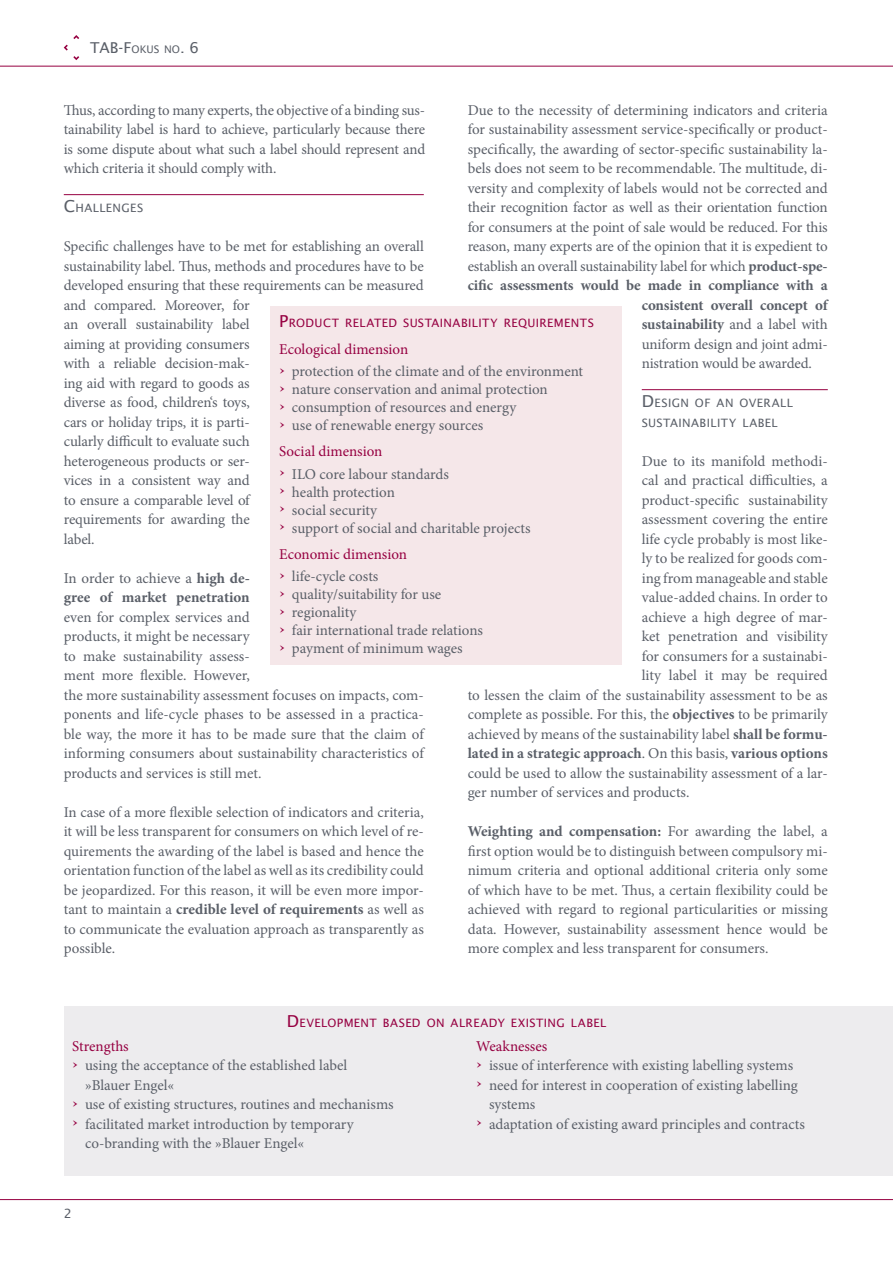
<style>
.page{position:relative;width:893px;height:1263px;background:#fff}
.page>*{position:absolute;margin:0;border:0;box-sizing:border-box;transform-origin:0 0}
.t1{font:15px/19.5px "Minion Pro";letter-spacing:-.005em;color:#5a5f68}
.t2{font:700 15px/19.5px "Minion Pro";letter-spacing:-.01em;color:#5a5f68}
.t3{font:15px/22.2px "Minion Pro";color:#960041}
.t4{font:15px "Lucida Sans";color:#5a5f68}
.t5{font:12.75px "Lucida Sans";color:#5a5f68}
.t6{font:11.55px "Lucida Sans";letter-spacing:.035em;color:#960041}
.t7{font:11.55px/19.8px "Lucida Sans";letter-spacing:.035em;color:#5a5f68}
.s1{font-size:10.5px}
.s2{font-size:16.5px}
.s3{font-weight:400}
.s4{font-weight:700}
.s5{color:#960041}
.s6{font-size:13.5px;color:#960041}
.s7{font-size:13.5px}
.s8{color:#5a5f68}
</style>
<div class="page">
<div style="left:64px;top:1006px;width:829px;height:170px;background:#edecee"></div>
<hr style="left:0;top:66px;width:893px;height:1px;background:#960041">
<svg style="left:64px;top:45px;width:15px;height:15px"></svg>
<svg style="left:73px;top:35px;width:6px;height:4px"></svg>
<hr style="left:0;top:1199px;width:893px;height:1px;background:#960041">
<hr style="left:642px;top:389px;width:186px;height:1px;background:#960041">
<hr style="left:64px;top:194px;width:360px;height:1px;background:#960041">
<div style="left:271px;top:306px;width:351px;height:358px;background:#f5e7e9"></div>
<p class="t4" style="left:90px;top:40px;width:110px">TAB-F<span class="s1">OKUS NO</span>. 6</p>
<p class="t1" style="left:64px;top:100px;width:363px;text-align:justify">Thus, according to many experts, the objective of a binding sus&shy;tainability label is hard to achieve, particularly because there is some dispute about what such a label should represent and which criteria it should comply with.</p>
<p class="t7" style="left:64px;top:198px;width:81px"><span class="s2">C</span>HALLENGES</p>
<p class="t1" style="left:64px;top:237px;width:361px">Specific challenges have to be met for establishing an overall sustainability label. Thus, methods and procedures have to be developed ensuring that these requirements can be measured and compared. Moreover, for<br>an overall sustainability label<br>aiming at providing consumers<br>with a reliable decision-mak-<br>ing aid with regard to goods as<br>diverse as food, children‘s toys,<br>cars or holiday trips, it is parti-<br>cularly difficult to evaluate such<br>heterogeneous products or ser-<br>vices in a consistent way and<br>to ensure a comparable level of<br>requirements for awarding the<br>label.</p>
<p class="t2" style="left:64px;top:568px;width:187px"><span class="s3">In order to achieve a</span> high de&shy;gree of market penetration</p>
<p class="t1" style="left:64px;top:607px;width:362px">even for complex services and<br>products, it might be necessary<br>to make sustainability assess-<br>ment more flexible. However,<br>the more sustainability assessment focuses on impacts, com&shy;ponents and life-cycle phases to be assessed in a practica&shy;ble way, the more it has to be made sure that the claim of informing consumers about sustainability characteristics of products and services is still met.</p>
<p class="t1" style="left:64px;top:802px;width:362px;text-align:justify">In case of a more flexible selection of indicators and criteria, it will be less transparent for consumers on which level of re&shy;quirements the awarding of the label is based and hence the orientation function of the label as well as its credibility could be jeopardized. For this reason, it will be even more impor&shy;tant to maintain a <span class="s4">credible level of requirements</span> as well as to communicate the evaluation approach as transparently as possible.</p>
<p class="t1" style="left:468px;top:100px;width:362px">Due to the necessity of determining indicators and criteria</p>
<p class="t1" style="left:468px;top:120px;width:361px">for sustainability assessment service-specifically or product-</p>
<p class="t1" style="left:468px;top:139px;width:361px">specifically, the awarding of sector-specific sustainability la-</p>
<p class="t1" style="left:468px;top:159px;width:362px">bels does not seem to be recommendable. The multitude, di-</p>
<p class="t1" style="left:468px;top:178px;width:362px">versity and complexity of labels would not be corrected and</p>
<p class="t1" style="left:468px;top:198px;width:361px">their recognition factor as well as their orientation function</p>
<p class="t1" style="left:468px;top:217px;width:362px">for consumers at the point of sale would be reduced. For this</p>
<p class="t1" style="left:468px;top:237px;width:362px">reason, many experts are of the opinion that it is expedient to</p>
<p class="t1" style="left:468px;top:256px;width:361px">establish an overall sustainability label for which <span class="s4">product-spe-</span></p>
<p class="t2" style="left:468px;top:275px;width:361px">cific assessments would be made in compliance with a</p>
<p class="t2" style="left:642px;top:295px;width:187px">consistent overall concept of</p>
<p class="t2" style="left:642px;top:314px;width:188px">sustainability <span class="s3">and a label with</span></p>
<p class="t1" style="left:642px;top:334px;width:187px">uniform design and joint admi-</p>
<p class="t1" style="left:642px;top:354px;width:172px">nistration would be awarded.</p>
<p class="t7" style="left:642px;top:393px;width:153px"><span class="s2">D</span> ESIGN OF AN OVERALL<br>SUSTAINABILITY LABEL</p>
<p class="t1" style="left:642px;top:451px;width:188px">Due to its manifold methodi-</p>
<p class="t1" style="left:642px;top:471px;width:187px">cal and practical difficulties, a</p>
<p class="t1" style="left:642px;top:490px;width:187px">product-specific sustainability</p>
<p class="t1" style="left:642px;top:510px;width:188px">assessment covering the entire</p>
<p class="t1" style="left:642px;top:529px;width:188px">life cycle probably is most like-</p>
<p class="t1" style="left:642px;top:549px;width:187px">ly to be realized for goods com-</p>
<p class="t1" style="left:642px;top:568px;width:188px">ing from manageable and stable</p>
<p class="t1" style="left:642px;top:588px;width:188px">value-added chains. In order to</p>
<p class="t1" style="left:642px;top:607px;width:187px">achieve a high degree of mar-</p>
<p class="t1" style="left:642px;top:627px;width:188px">ket penetration and visibility</p>
<p class="t1" style="left:642px;top:646px;width:187px">for consumers for a sustainabi-</p>
<p class="t1" style="left:642px;top:666px;width:188px">lity label it may be required</p>
<p class="t1" style="left:468px;top:685px;width:361px">to lessen the claim of the sustainability assessment to be as</p>
<p class="t1" style="left:468px;top:705px;width:362px">complete as possible. For this, the <span class="s4">objectives</span> to be primarily</p>
<p class="t1" style="left:468px;top:724px;width:361px">achieved by means of the sustainability label <span class="s4">shall be formu-</span></p>
<p class="t2" style="left:468px;top:743px;width:361px">lated in a strategic approach<span class="s3">. On this basis,</span> various options</p>
<p class="t1" style="left:468px;top:763px;width:361px">could be used to allow the sustainability assessment of a lar-</p>
<p class="t1" style="left:468px;top:783px;width:223px">ger number of services and products.</p>
<p class="t1" style="left:468px;top:822px;width:362px;text-align:justify"><span class="s4">Weighting and compensation:</span> For awarding the label, a first option would be to distinguish between compulsory mi&shy;nimum criteria and optional additional criteria only some of which have to be met. Thus, a certain flexibility could be achieved with regard to regional particularities or missing data. However, sustainability assessment hence would be more complex and less transparent for consumers.</p>
<p class="t6" style="left:279px;top:316px;width:316px"><span class="s2">P</span>RODUCT RELATED SUSTAINABILITY REQUIREMENTS</p>
<p class="t1" style="left:279px;top:338px;width:306px;line-height:22.2px"><span class="s5">Ecological dimension<br></span><span class="s6">›</span> protection of the climate and of the environment</p>
<p class="t1" style="left:279px;top:380px;width:270px;line-height:18px"><span class="s6">›</span> nature conservation and animal protection <span class="s6">›</span> consumption of resources and energy<br><span class="s6">›</span> use of renewable energy sources</p>
<p class="t1" style="left:279px;top:441px;width:171px;line-height:22.2px"><span class="s5">Social dimension<br></span><span class="s6">›</span> ILO core labour standards</p>
<p class="t1" style="left:279px;top:483px;width:253px;line-height:18px"><sup>›</sup> health protection<br><span class="s6">›</span> social security<br><span class="s6">›</span> support of social and charitable projects</p>
<p class="t3" style="left:279px;top:543px;width:129px">Economic dimension <span class="s7">›</span> <span class="s8">life-cycle costs</span></p>
<p class="t1" style="left:279px;top:586px;width:205px;line-height:18px"><span class="s6">›</span> quality/suitability for use<br><span class="s6">›</span> regionality<br><span class="s6">›</span> fair international trade relations <span class="s6">›</span> payment of minimum wages</p>
<p class="t6" style="left:287px;top:1016px;width:321px"><span class="s2">D</span> EVELOPMENT BASED ON ALREADY EXISTING LABEL</p>
<p class="t3" style="left:476px;top:1035px;width:73px">Weaknesses</p>
<p class="t1" style="left:476px;top:1056px;width:318px"><span class="s6">›</span> issue of interference with existing labelling systems</p>
<p class="t1" style="left:476px;top:1075px;width:323px"><span class="s6">›</span> need for interest in cooperation of existing labelling</p>
<p class="t1" style="left:489px;top:1095px;width:48px">systems</p>
<p class="t1" style="left:476px;top:1114px;width:330px"><span class="s6">›</span> adaptation of existing award principles and contracts</p>
<p class="t3" style="left:72px;top:1035px;width:58px">Strengths</p>
<p class="t1" style="left:72px;top:1056px;width:277px"><span class="s6">›</span> using the acceptance of the established label</p>
<p class="t1" style="left:85px;top:1075px;width:91px">»Blauer Engel«</p>
<p class="t1" style="left:72px;top:1095px;width:323px"><span class="s6">›</span> use of existing structures, routines and mechanisms</p>
<p class="t1" style="left:72px;top:1114px;width:283px"><span class="s6">›</span> facilitated market introduction by temporary</p>
<p class="t1" style="left:85px;top:1134px;width:221px">co-branding with the »Blauer Engel«</p>
<p class="t5" style="left:64px;top:1206px;width:10px">2</p>
</div>
